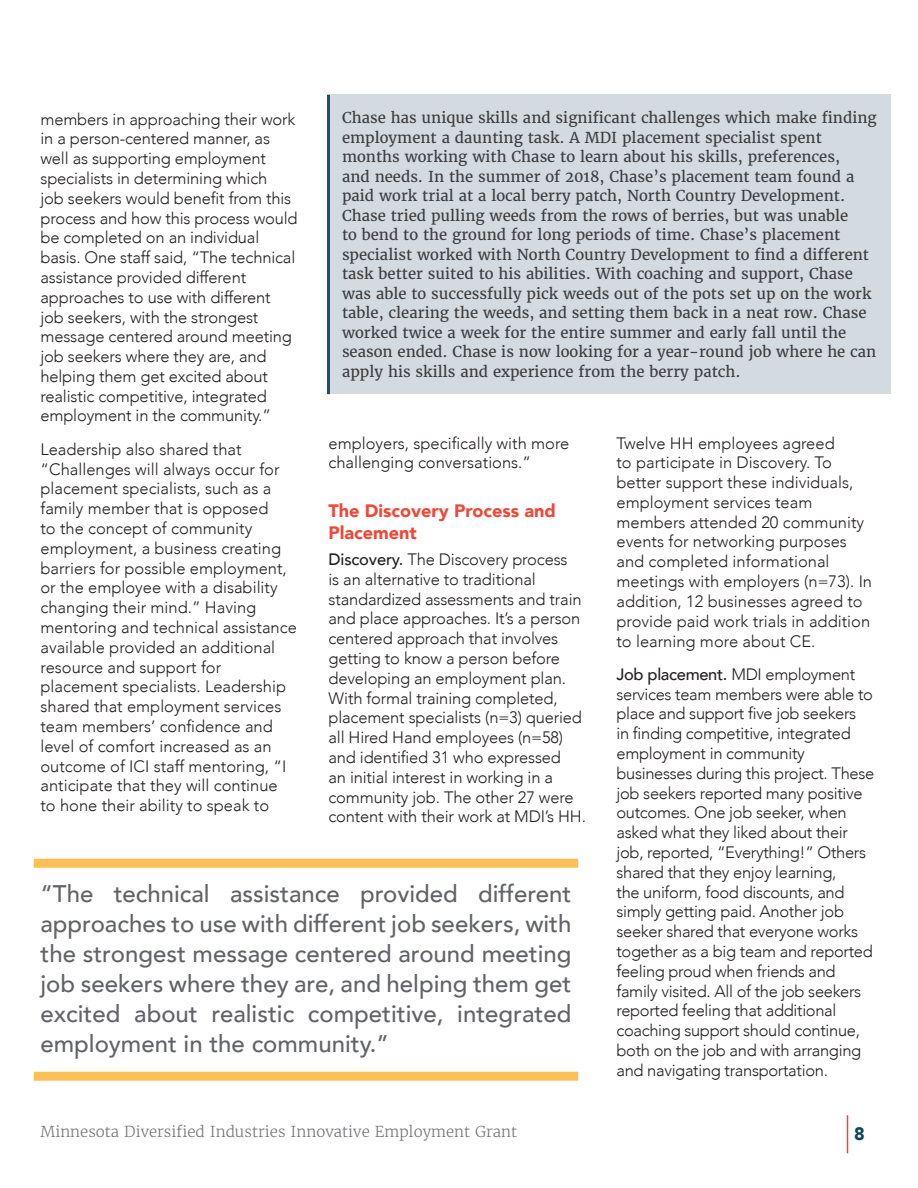
<style>
.page{position:relative;width:918px;height:1188px;background:#fff}
.page>*{position:absolute;margin:0;border:0;box-sizing:border-box;transform-origin:0 0}
.t1{font:500 24px/30px "Avenir";color:#626368;text-align:justify}
.t2{font:900 18px/21.6px "Avenir";color:#ef4838}
.t3{font:900 18px "Avenir";color:#0e4858}
.t4{font:300 16.5px/19.8px "Avenir";letter-spacing:-.01em;color:#231f20}
.t5{font:15px/19.5px "Merriweather";color:#3e3e3f}
.t6{font:300 15px "Merriweather";color:#717074}
.s1{font-weight:500}
</style>
<div class="page">
<hr style="left:847px;top:1115px;width:1px;height:38px;background:#ef4838">
<div style="left:34px;top:859px;width:544px;height:9px;background:#fdc056"></div>
<div style="left:34px;top:1072px;width:544px;height:9px;background:#fdc056"></div>
<div style="left:329px;top:95px;width:562px;height:299px;background:#d3dbe1"></div>
<hr style="left:327px;top:95px;width:3px;height:299px;background:#224d69">
<p class="t5" style="left:342px;top:108px;width:536px">Chase has unique skills and significant challenges which make finding employment a daunting task. A MDI placement specialist spent months working with Chase to learn about his skills, preferences,<br>and needs. In the summer of 2018, Chase’s placement team found a paid work trial at a local berry patch, North Country Development.<br>Chase tried pulling weeds from the rows of berries, but was unable<br>to bend to the ground for long periods of time. Chase’s placement specialist worked with North Country Development to find a different task better suited to his abilities. With coaching and support, Chase was able to successfully pick weeds out of the pots set up on the work table, clearing the weeds, and setting them back in a neat row. Chase worked twice a week for the entire summer and early fall until the season ended. Chase is now looking for a year-round job where he can apply his skills and experience from the berry patch.</p>
<p class="t4" style="left:40px;top:110px;width:259px">members in approaching their work in a person-centered manner, as well as supporting employment specialists in determining which<br>job seekers would benefit from this process and how this process would be completed on an individual basis. One staff said, “The technical assistance provided different approaches to use with different job seekers, with the strongest message centered around meeting job seekers where they are, and helping them get excited about realistic competitive, integrated employment in the community .”</p>
<p class="t4" style="left:40px;top:439px;width:258px">Leadership also shared that “Challenges will always occur for placement specialists, such as a family member that is opposed<br>to the concept of community employment, a business creating barriers for possible employment, or the employee with a disability changing their mind .” Having mentoring and technical assistance available provided an additional resource and support for placement specialists. Leadership shared that employment services team members’ confidence and level of comfort increased as an outcome of ICI staff mentoring, “I anticipate that they will continue to hone their ability to speak to</p>
<p class="t4" style="left:328px;top:433px;width:242px">employers, specifically with more challenging conversations .”</p>
<p class="t4" style="left:616px;top:434px;width:257px">Twelve HH employees agreed<br>to participate in Discovery . To better support these individuals, employment services team members attended 20 community events for networking purposes and completed informational meetings with employers (n=73) . In addition, 12 businesses agreed to provide paid work trials in addition to learning more about CE.</p>
<p class="t4" style="left:616px;top:666px;width:259px"><span class="s1">Job placement.</span> MDI employment services team members were able to place and support five job seekers<br>in finding competitive, integrated employment in community businesses during this project . These job seekers reported many positive outcomes. One job seeker, when asked what they liked about their job, reported, “Everything!” Others shared that they enjoy learning,<br>the uniform, food discounts, and simply getting paid . Another job seeker shared that everyone works together as a big team and reported feeling proud when friends and family visited . All of the job seekers reported feeling that additional coaching support should continue, both on the job and with arranging and navigating transportation .</p>
<p class="t2" style="left:328px;top:501px;width:229px">The Discovery Process and<br>Placement</p>
<p class="t4" style="left:328px;top:551px;width:259px"><span class="s1">Discovery.</span> The Discovery process<br>is an alternative to traditional standardized assessments and train and place approaches . It’s a person centered approach that involves getting to know a person before developing an employment plan .<br>With formal training completed, placement specialists (n=3) queried all Hired Hand employees (n=58) and identified 31 who expressed<br>an initial interest in working in a community job . The other 27 were content with their work at MDI’s HH .</p>
<p class="t1" style="left:40px;top:881px;width:533px">“The technical assistance provided different approaches to use with different job seekers, with the strongest message centered around meeting job seekers where they are, and helping them get excited about realistic competitive, integrated employment in the community.”</p>
<p class="t6" style="left:40px;top:1122px;width:478px">Minnesota Diversified Industries Innovative Employment Grant</p>
<p class="t3" style="left:854px;top:1126px;width:12px">8</p>
</div>
